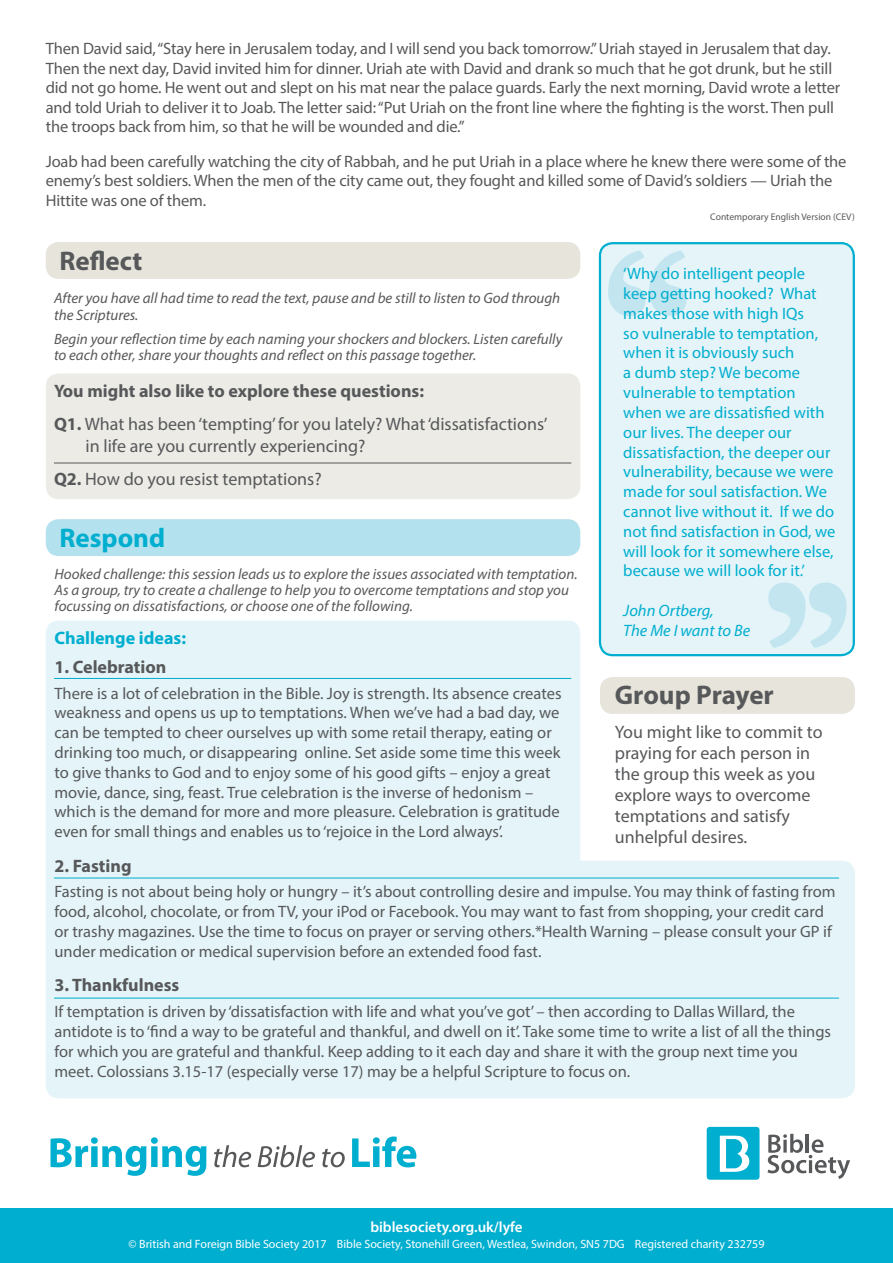
<style>
.page{position:relative;width:893px;height:1263px;background:#fff}
.page>*{position:absolute;margin:0;border:0;box-sizing:border-box;transform-origin:0 0}
.t1{font:700 27px "Myriad Pro";color:#57585a}
.t2{font:700 27px "Myriad Pro";color:#00aecf}
.t3{font:18px/21px "Myriad Pro";color:#57585a}
.t4{font:700 18px "Myriad Pro";color:#57585a}
.t5{font:700 18px "Myriad Pro";color:#00aecf}
.t6{font:16.5px/19.8px "Myriad Pro";color:#57585a}
.t7{font:16.5px/19.8px "Myriad Pro";color:#00aecf}
.t8{font:italic 16.5px/19.8px "Myriad Pro";color:#00aecf}
.t9{font:italic 15px/16.5px "Myriad Pro";color:#57585a}
.t10{font:600 15px "Myriad Pro";color:#fff}
.t11{font:12px "Myriad Pro";color:#fff}
.t12{font:9.6px "Myriad Pro";color:#57585a}
.s1{font-weight:700}
</style>
<div class="page">
<div style="left:320px;top:861px;width:535px;height:237px;background:#e4f4f8;border-radius:13px"></div>
<div style="left:46px;top:620px;width:534px;height:478px;background:#e4f4f8;border-radius:13px"></div>
<div style="left:46px;top:373px;width:534px;height:126px;background:#ecebe6;border-radius:13px"></div>
<div style="left:46px;top:519px;width:534px;height:37px;background:#b3e1ed;border-radius:13px"></div>
<div style="left:46px;top:242px;width:534px;height:37px;background:#e7e4dc;border-radius:13px"></div>
<hr style="left:54px;top:678px;width:517px;height:1px;background:#00aecf">
<hr style="left:54px;top:463px;width:517px;height:1px;background:#57585a">
<div style="left:0;top:1209px;width:893px;height:54px;background:#00aecf"></div>
<svg style="left:706px;top:1126px;width:144px;height:54px"></svg>
<svg style="left:51px;top:1137px;width:155px;height:39px"></svg>
<svg style="left:214px;top:1145px;width:37px;height:22px"></svg>
<svg style="left:258px;top:1145px;width:57px;height:22px"></svg>
<svg style="left:322px;top:1148px;width:23px;height:19px"></svg>
<svg style="left:352px;top:1136px;width:64px;height:31px"></svg>
<div style="left:600px;top:243px;width:254px;height:412px;background:#e4f4f8;border-radius:13px"></div>
<div style="left:599px;top:242px;width:256px;height:414px;border:2px solid #00aecf;border-radius:13px"></div>
<svg style="left:608px;top:250px;width:78px;height:66px"></svg>
<svg style="left:768px;top:582px;width:78px;height:66px"></svg>
<hr style="left:54px;top:998px;width:785px;height:1px;background:#00aecf">
<hr style="left:54px;top:878px;width:785px;height:1px;background:#00aecf">
<div style="left:600px;top:677px;width:255px;height:37px;background:#e7e4dc;border-radius:13px"></div>
<p class="t6" style="left:46px;top:39px;width:796px">Then David said, “Stay here in Jerusalem today, and I will send you back tomorrow.” Uriah stayed in Jerusalem that day.<br>Then the next day, David invited him for dinner. Uriah ate with David and drank so much that he got drunk, but he still did not go home. He went out and slept on his mat near the palace guards. Early the next morning, David wrote a letter and told Uriah to deliver it to Joab. The letter said: “Put Uriah on the front line where the fighting is the worst. Then pull the troops back from him, so that he will be wounded and die.”</p>
<p class="t6" style="left:46px;top:151px;width:802px">Joab had been carefully watching the city of Rabbah, and he put Uriah in a place where he knew there were some of the enemy’s best soldiers. When the men of the city came out, they fought and killed some of David’s soldiers — Uriah the<br>Hittite was one of them.</p>
<p class="t12" style="left:710px;top:211px;width:146px">Contemporary English Version (CEV)</p>
<p class="t1" style="left:59px;top:243px;width:84px">Reflect</p>
<p class="t9" style="left:54px;top:290px;width:508px">After you have all had time to read the text, pause and be still to listen to God through the Scriptures.</p>
<p class="t9" style="left:54px;top:330px;width:510px">Begin your reflection time by each naming your shockers and blockers. Listen carefully to each other, share your thoughts and reflect on this passage together.</p>
<p class="t4" style="left:54px;top:379px;width:372px">You might also like to explore these questions:</p>
<p class="t3" style="left:86px;top:413px;width:464px;line-height:21.6px;text-indent:-32px"><span class="s1">Q1.</span> What has been ‘tempting’ for you lately? What ‘dissatisfactions’ in life are you currently experiencing?</p>
<p class="t3" style="left:54px;top:469px;width:269px"><span class="s1">Q2.</span> How do you resist temptations?</p>
<p class="t2" style="left:59px;top:520px;width:107px">Respond</p>
<p class="t7" style="left:623px;top:264px;width:214px">‘Why do intelligent people keep getting hooked? What makes those with high IQs<br>so vulnerable to temptation, when it is obviously such<br>a dumb step? We become vulnerable to temptation when we are dissatisfied with our lives. The deeper our dissatisfaction, the deeper our vulnerability, because we were made for soul satisfaction. We cannot live without it. If we do not find satisfaction in God, we will look for it somewhere else, because we will look for it.’</p>
<p class="t8" style="left:623px;top:600px;width:129px">John Ortberg,<br>The Me I want to Be</p>
<p class="t9" style="left:55px;top:566px;width:524px;line-height:15.8px">Hooked challenge: this session leads us to explore the issues associated with temptation.<br>As a group, try to create a challenge to help you to overcome temptations and stop you focussing on dissatisfactions, or choose one of the following.</p>
<p class="t5" style="left:55px;top:626px;width:133px">Challenge ideas:</p>
<p class="t4" style="left:55px;top:655px;width:113px">1. Celebration</p>
<p class="t6" style="left:55px;top:683px;width:509px">There is a lot of celebration in the Bible. Joy is strength. Its absence creates weakness and opens us up to temptations. When we’ve had a bad day, we can be tempted to cheer ourselves up with some retail therapy, eating or drinking too much, or disappearing online. Set aside some time this week to give thanks to God and to enjoy some of his good gifts – enjoy a great movie, dance, sing, feast. True celebration is the inverse of hedonism – which is the demand for more and more pleasure. Celebration is gratitude even for small things and enables us to ‘rejoice in the Lord always’.</p>
<p class="t4" style="left:55px;top:854px;width:79px">2. Fasting</p>
<p class="t6" style="left:55px;top:882px;width:783px">Fasting is not about being holy or hungry – it’s about controlling desire and impulse. You may think of fasting from food, alcohol, chocolate, or from TV, your iPod or Facebook. You may want to fast from shopping, your credit card or trashy magazines. Use the time to focus on prayer or serving others.*Health Warning – please consult your GP if under medication or medical supervision before an extended food fast.</p>
<p class="t4" style="left:55px;top:973px;width:126px">3. Thankfulness</p>
<p class="t6" style="left:55px;top:1001px;width:778px">If temptation is driven by ‘dissatisfaction with life and what you’ve got’ – then according to Dallas Willard, the antidote is to ‘find a way to be grateful and thankful, and dwell on it’. Take some time to write a list of all the things for which you are grateful and thankful. Keep adding to it each day and share it with the group next time you meet. Colossians 3.15-17 (especially verse 17) may be a helpful Scripture to focus on.</p>
<p class="t1" style="left:615px;top:678px;width:161px">Group Prayer</p>
<p class="t3" style="left:615px;top:721px;width:209px">You might like to commit to praying for each person in the group this week as you explore ways to overcome temptations and satisfy unhelpful desires.</p>
<p class="t10" style="left:370px;top:1217px;width:154px">biblesociety.org.uk/lyfe</p>
<p class="t11" style="left:128px;top:1237px;width:637px">© British and Foreign Bible Society 2017 Bible Society, Stonehill Green, Westlea, Swindon, SN5 7DG Registered charity 232759</p>
</div>
